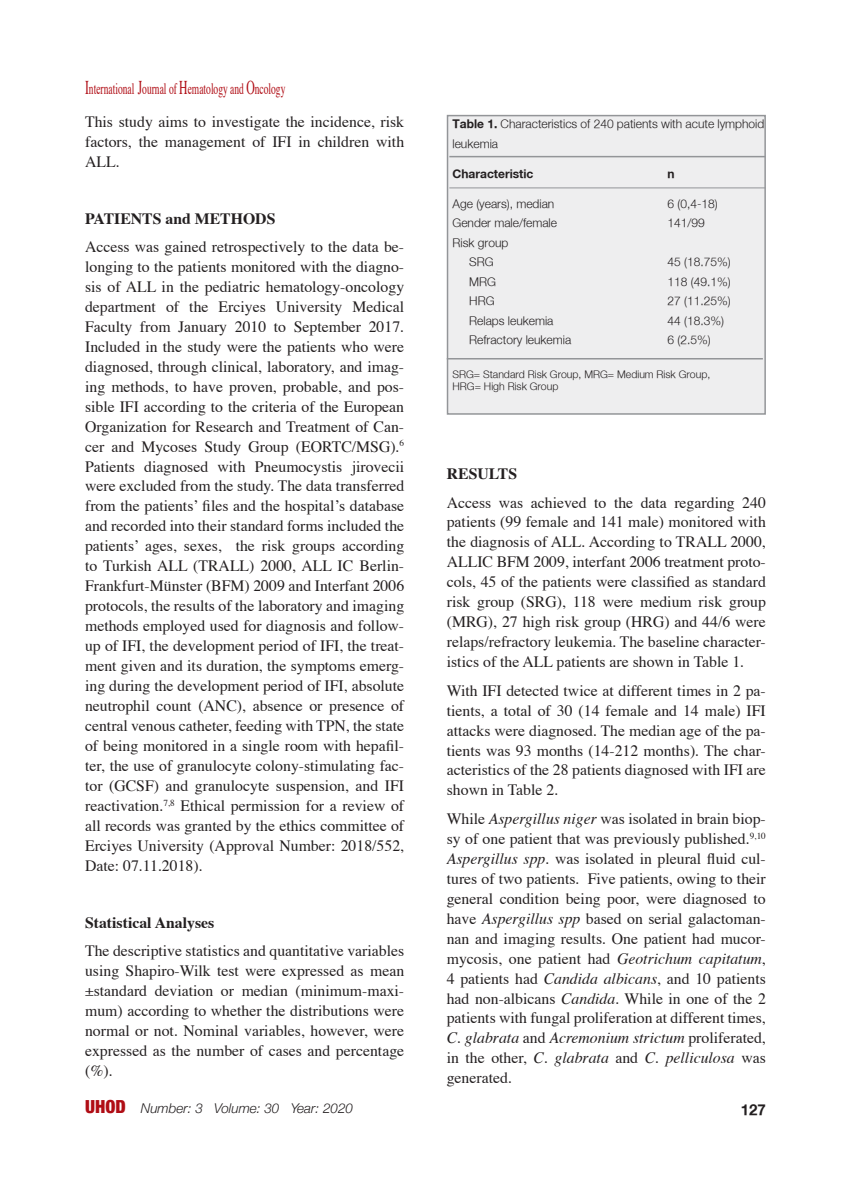
<style>
.page{position:relative;width:851px;height:1191px;background:#fff}
.page>*{position:absolute;margin:0;border:0;box-sizing:border-box;transform-origin:0 0}
.t1{font:15.9px "Times";color:#b00d15;scale:.6 1}
.t2{font:15.75px/20px "Times";color:#231f20;text-align:justify}
.t3{font:700 15.75px "Times";color:#231f20}
.t4{font:700 15px "Helvetica Neu";color:#231f20}
.t5{font:italic 300 13.5px "Helvetica Neue";color:#231f20}
.t6{font:300 12px/19.5px "Helvetica Neu";color:#231f20}
.t7{font:700 12px "Helvetica Neu";color:#231f20}
.t8{font:300 10.5px "Helvetica Neu";color:#231f20}
.s1{font-size:19.5px}
.s2{font-weight:700}
.s3{font-style:italic}
.s4{font-weight:900;font-style:normal;font-stretch:condensed;font-size:18px;color:#b00d15}
</style>
<div class="page">
<div style="left:447px;top:116px;width:318px;height:298px;background:#eeeeef"></div>
<div style="left:446px;top:115px;width:319px;height:300px;border:2px solid #939598"></div>
<hr style="left:449px;top:156px;width:316px;height:1px;background:#939598">
<hr style="left:449px;top:187px;width:316px;height:1px;background:#939598">
<hr style="left:446px;top:358px;width:316px;height:1px;background:#939598">
<p class="t1" style="left:85px;top:78px;width:335px"><span class="s1">I</span>nternational <span class="s1">J</span>ournal of <span class="s1">H</span>ematology and <span class="s1">O</span>ncology</p>
<p class="t2" style="left:85px;top:112px;width:320px">This study aims to investigate the incidence, risk factors, the management of IFI in children with ALL.</p>
<p class="t3" style="left:85px;top:208px;width:192px">PATIENTS and METHODS</p>
<p class="t2" style="left:85px;top:238px;width:320px">Access was gained retrospectively to the data be&shy;longing to the patients monitored with the diagno&shy;sis of ALL in the pediatric hematology-oncology department of the Erciyes University Medical Faculty from January 2010 to September 2017.<br>Included in the study were the patients who were diagnosed, through clinical, laboratory, and imag&shy;ing methods, to have proven, probable, and pos&shy;sible IFI according to the criteria of the European Organization for Research and Treatment of Can&shy;cer and Mycoses Study Group (EORTC/MSG).<sup>6<br></sup>Patients diagnosed with Pneumocystis jirovecii were excluded from the study. The data transferred from the patients’ files and the hospital’s database and recorded into their standard forms included the patients’ ages, sexes, the risk groups according to Turkish ALL (TRALL) 2000, ALL IC Berlin-Frankfurt-Münster (BFM) 2009 and Interfant 2006 protocols, the results of the laboratory and imaging methods employed used for diagnosis and follow&shy;up of IFI, the development period of IFI, the treat&shy;ment given and its duration, the symptoms emerg&shy;ing during the development period of IFI, absolute neutrophil count (ANC), absence or presence of central venous catheter, feeding with TPN, the state of being monitored in a single room with hepafil&shy;ter, the use of granulocyte colony-stimulating fac&shy;tor (GCSF) and granulocyte suspension, and IFI reactivation.<sup>7,8</sup> Ethical permission for a review of all records was granted by the ethics committee of Erciyes University (Approval Number: 2018/552, Date: 07.11.2018).</p>
<p class="t3" style="left:85px;top:911px;width:131px">Statistical Analyses</p>
<p class="t2" style="left:85px;top:941px;width:320px">The descriptive statistics and quantitative variables using Shapiro-Wilk test were expressed as mean ±standard deviation or median (minimum-maxi&shy;mum) according to whether the distributions were normal or not. Nominal variables, however, were expressed as the number of cases and percentage (%).</p>
<p class="t6" style="left:452px;top:114px;width:313px"><span class="s2">Table 1.</span> Characteristics of 240 patients with acute lymphoid leukemia</p>
<p class="t7" style="left:452px;top:166px;width:82px">Characteristic</p>
<p class="t7" style="left:667px;top:166px;width:9px">n</p>
<p class="t6" style="left:452px;top:193px;width:103px">Age (years), median</p>
<p class="t6" style="left:667px;top:193px;width:52px">6 (0,4-18)</p>
<p class="t6" style="left:452px;top:213px;width:106px">Gender male/female</p>
<p class="t6" style="left:667px;top:213px;width:39px">141/99</p>
<p class="t6" style="left:452px;top:232px;width:57px">Risk group</p>
<p class="t6" style="left:469px;top:252px;width:26px">SRG</p>
<p class="t6" style="left:667px;top:252px;width:65px">45 (18.75%)</p>
<p class="t6" style="left:469px;top:271px;width:28px">MRG</p>
<p class="t6" style="left:667px;top:271px;width:65px">118 (49.1%)</p>
<p class="t6" style="left:469px;top:291px;width:27px">HRG</p>
<p class="t6" style="left:667px;top:291px;width:65px">27 (11.25%)</p>
<p class="t6" style="left:469px;top:310px;width:86px">Relaps leukemia</p>
<p class="t6" style="left:667px;top:310px;width:58px">44 (18.3%)</p>
<p class="t6" style="left:469px;top:330px;width:104px">Refractory leukemia</p>
<p class="t6" style="left:667px;top:330px;width:45px">6 (2.5%)</p>
<p class="t8" style="left:452px;top:367px;width:259px">SRG= Standard Risk Group, MRG= Medium Risk Group,</p>
<p class="t8" style="left:452px;top:380px;width:107px">HRG= High Risk Group</p>
<p class="t3" style="left:446px;top:463px;width:72px">RESULTS</p>
<p class="t2" style="left:446px;top:493px;width:320px">Access was achieved to the data regarding 240 patients (99 female and 141 male) monitored with the diagnosis of ALL. According to TRALL 2000, ALLIC BFM 2009, interfant 2006 treatment proto&shy;cols, 45 of the patients were classified as standard risk group (SRG), 118 were medium risk group (MRG), 27 high risk group (HRG) and 44/6 were relaps/refractory leukemia. The baseline character&shy;istics of the ALL patients are shown in Table 1.</p>
<p class="t2" style="left:446px;top:681px;width:320px">With IFI detected twice at different times in 2 pa&shy;tients, a total of 30 (14 female and 14 male) IFI attacks were diagnosed. The median age of the pa&shy;tients was 93 months (14-212 months). The char&shy;acteristics of the 28 patients diagnosed with IFI are shown in Table 2.</p>
<p class="t2" style="left:446px;top:809px;width:320px">While <span class="s3">Aspergillus niger</span> was isolated in brain biop&shy;sy of one patient that was previously published.<sup>9,10<br></sup><span class="s3">Aspergillus spp</span>. was isolated in pleural fluid cul&shy;tures of two patients. Five patients, owing to their general condition being poor, were diagnosed to have <span class="s3">Aspergillus spp</span> based on serial galactoman&shy;nan and imaging results. One patient had mucor&shy;mycosis, one patient had <span class="s3">Geotrichum capitatum</span>, 4 patients had <span class="s3">Candida albicans</span>, and 10 patients had non-albicans <span class="s3">Candida</span>. While in one of the 2 patients with fungal proliferation at different times, <span class="s3">C. glabrata</span> and <span class="s3">Acremonium strictum</span> proliferated, in the other, <span class="s3">C. glabrata</span> and <span class="s3">C. pelliculosa</span> was generated.</p>
<p class="t5" style="left:85px;top:1097px;width:269px"><span class="s4">UHOD</span> Number: 3 Volume: 30 Year: 2020</p>
<p class="t4" style="left:740px;top:1100px;width:27px">127</p>
</div>
